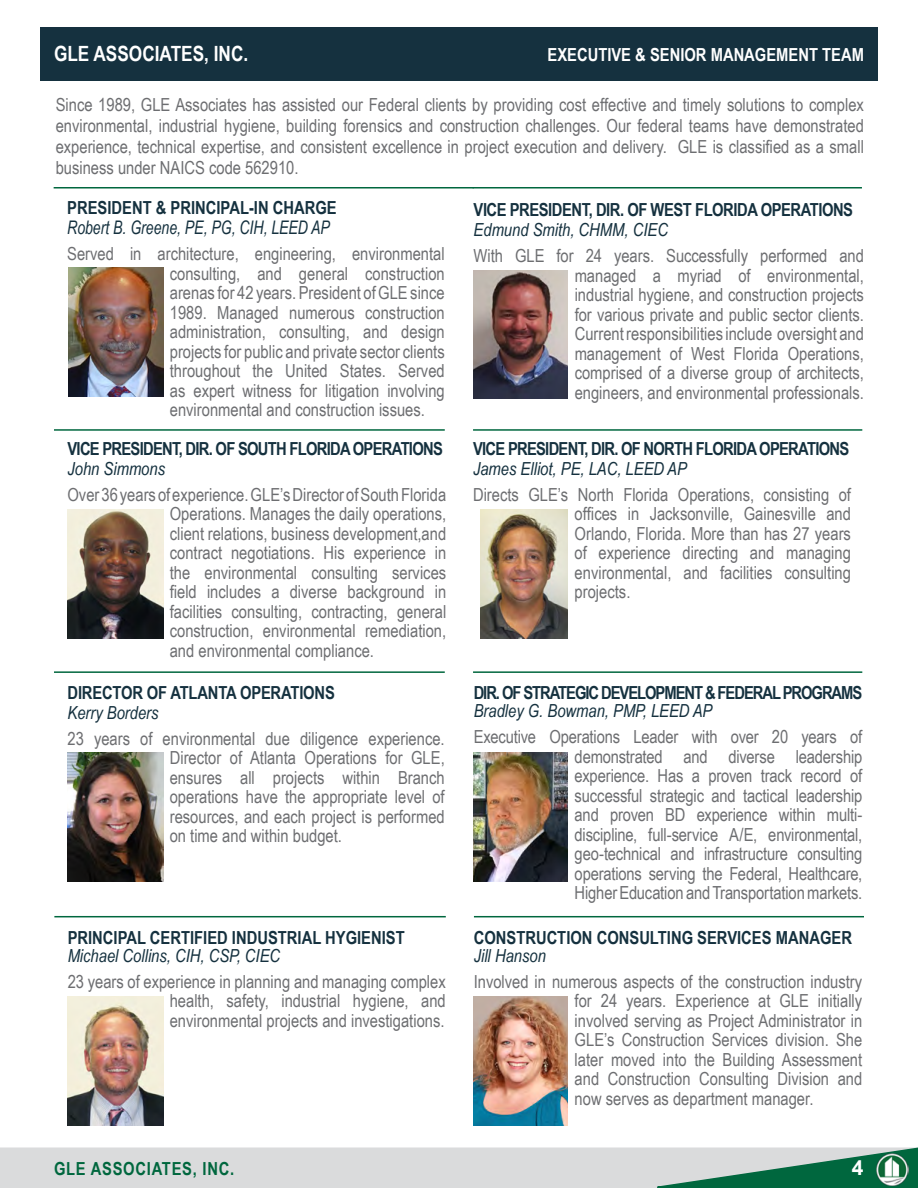
<style>
.page{position:relative;width:918px;height:1188px;background:#fff}
.page>*{position:absolute;margin:0;border:0;box-sizing:border-box;transform-origin:0 0}
.t1{font:700 21px "Arial Narrow";color:#fff}
.t2{font:700 21px "Arial";color:#fff}
.t3{font:italic 18.75px "Arial Narrow";color:#15313f;scale:.91 1}
.t4{font:18px/19.5px "Arial Narrow";color:#6d6e71;text-align:justify}
.t5{font:700 18px "Arial Narrow";letter-spacing:-.025em;color:#15313f}
.t6{font:italic 18px "Arial Narrow";color:#15313f}
.t7{font:700 18px "Arial Narrow";color:#15313f}
.t8{font:700 18px "Arial Narrow";letter-spacing:-.06em;color:#15313f}
.t9{font:700 18px "Arial Narrow";color:#fff}
.t10{font:700 18px "Arial Narrow";letter-spacing:.04em;color:#00673e}
</style>
<div class="page">
<div style="left:40px;top:27px;width:838px;height:53px;background:#15313f"></div>
<div style="left:0;top:1148px;width:918px;height:40px;background:#dadbdc"></div>
<svg style="left:637px;top:1147px;width:281px;height:41px"></svg>
<img style="left:876px;top:1154px;width:32px;height:31px">
<hr style="left:54px;top:429px;width:391px;height:2px;background:#00673e">
<hr style="left:473px;top:429px;width:389px;height:2px;background:#00673e">
<hr style="left:54px;top:671px;width:391px;height:2px;background:#00673e">
<hr style="left:473px;top:671px;width:389px;height:2px;background:#00673e">
<img style="left:69px;top:267px;width:94px;height:129px">
<img style="left:474px;top:270px;width:94px;height:129px">
<img style="left:67px;top:509px;width:96px;height:129px">
<img style="left:480px;top:509px;width:88px;height:129px">
<img style="left:68px;top:753px;width:95px;height:129px">
<img style="left:474px;top:753px;width:94px;height:129px">
<hr style="left:54px;top:916px;width:392px;height:1px;background:#00673e">
<hr style="left:474px;top:916px;width:390px;height:1px;background:#00673e">
<img style="left:67px;top:996px;width:96px;height:129px">
<img style="left:474px;top:996px;width:94px;height:129px">
<hr style="left:54px;top:187px;width:420px;height:2px;background:#00673e">
<hr style="left:473px;top:187px;width:389px;height:2px;background:#00673e">
<p class="t1" style="left:54px;top:38px;width:196px">GLE ASSOCIATES, INC.</p>
<p class="t9" style="left:548px;top:41px;width:318px">EXECUTIVE &amp; SENIOR MANAGEMENT TEAM</p>
<p class="t4" style="left:56px;top:94px;width:810px;line-height:21px">Since 1989, GLE Associates has assisted our Federal clients by providing cost effective and timely solutions to complex environmental, industrial hygiene, building forensics and construction challenges. Our federal teams have demonstrated experience, technical expertise, and consistent excellence in project execution and delivery. GLE is classified as a small business under NAICS code 562910.</p>
<p class="t7" style="left:67px;top:195px;width:271px">PRESIDENT &amp; PRINCIPAL-IN CHARGE</p>
<p class="t3" style="left:67px;top:214px;width:290px">Robert B. Greene, PE, PG, CIH, LEED AP</p>
<p class="t4" style="left:170px;top:243px;width:276px;text-indent:-103px">Served in architecture, engineering, environmental consulting, and general construction arenas for 42 years. President of GLE since 1989. Managed numerous construction administration, consulting, and design projects for public and private sector clients throughout the United States. Served as expert witness for litigation involving environmental and construction issues.</p>
<p class="t5" style="left:68px;top:435px;width:377px">VICE PRESIDENT, DIR. OF SOUTH FLORIDA OPERATIONS</p>
<p class="t6" style="left:68px;top:456px;width:99px">John Simmons</p>
<p class="t4" style="left:170px;top:484px;width:278px;text-indent:-102px">Over 36 years of experience. GLE’s Director of South Florida Operations. Manages the daily operations, client relations, business development,and contract negotiations. His experience in the environmental consulting services field includes a diverse background in facilities consulting, contracting, general construction, environmental remediation, and environmental compliance.</p>
<p class="t5" style="left:68px;top:679px;width:269px">DIRECTOR OF ATLANTA OPERATIONS</p>
<p class="t6" style="left:68px;top:700px;width:93px">Kerry Borders</p>
<p class="t4" style="left:170px;top:728px;width:277px;text-indent:-102px">23 years of environmental due diligence experience.<br>Director of Atlanta Operations for GLE, ensures all projects within Branch operations have the appropriate level of resources, and each project is performed on time and within budget.</p>
<p class="t7" style="left:68px;top:924px;width:339px">PRINCIPAL CERTIFIED INDUSTRIAL HYGIENIST</p>
<p class="t6" style="left:68px;top:943px;width:214px">Michael Collins, CIH, CSP, CIEC</p>
<p class="t4" style="left:170px;top:971px;width:278px;text-indent:-102px">23 years of experience in planning and managing complex health, safety, industrial hygiene, and environmental projects and investigations.</p>
<p class="t10" style="left:54px;top:1155px;width:182px">GLE ASSOCIATES, INC.</p>
<p class="t5" style="left:474px;top:196px;width:381px">VICE PRESIDENT, DIR. OF WEST FLORIDA OPERATIONS</p>
<p class="t6" style="left:474px;top:217px;width:196px">Edmund Smith, CHMM, CIEC</p>
<p class="t4" style="left:575px;top:245px;width:291px;text-indent:-101px">With GLE for 24 years. Successfully performed and managed a myriad of environmental, industrial hygiene, and construction projects for various private and public sector clients.<br>Current responsibilities include oversight and management of West Florida Operations, comprised of a diverse group of architects, engineers, and environmental professionals.</p>
<p class="t5" style="left:473px;top:435px;width:378px">VICE PRESIDENT, DIR. OF NORTH FLORIDA OPERATIONS</p>
<p class="t6" style="left:473px;top:456px;width:215px">James Elliot, PE, LAC, LEED AP</p>
<p class="t4" style="left:575px;top:484px;width:278px;text-indent:-102px">Directs GLE’s North Florida Operations, consisting of offices in Jacksonville, Gainesville and Orlando, Florida. More than has 27 years of experience directing and managing environmental, and facilities consulting projects.</p>
<p class="t8" style="left:474px;top:679px;width:390px">DIR. OF STRATEGIC DEVELOPMENT &amp; FEDERAL PROGRAMS</p>
<p class="t6" style="left:474px;top:698px;width:240px">Bradley G. Bowman, PMP, LEED AP</p>
<p class="t4" style="left:575px;top:727px;width:289px;text-indent:-101px">Executive Operations Leader with over 20 years of demonstrated and diverse leadership experience. Has a proven track record of successful strategic and tactical leadership and proven BD experience within multi&shy;discipline, full-service A/E, environmental, geo-technical and infrastructure consulting operations serving the Federal, Healthcare, Higher Education and Transportation markets.</p>
<p class="t7" style="left:474px;top:924px;width:380px">CONSTRUCTION CONSULTING SERVICES MANAGER</p>
<p class="t6" style="left:474px;top:943px;width:74px">Jill Hanson</p>
<p class="t4" style="left:575px;top:971px;width:289px;text-indent:-101px">Involved in numerous aspects of the construction industry for 24 years. Experience at GLE initially involved serving as Project Administrator in GLE’s Construction Services division. She later moved into the Building Assessment and Construction Consulting Division and now serves as department manager.</p>
<p class="t2" style="left:852px;top:1153px;width:13px">4</p>
</div>
